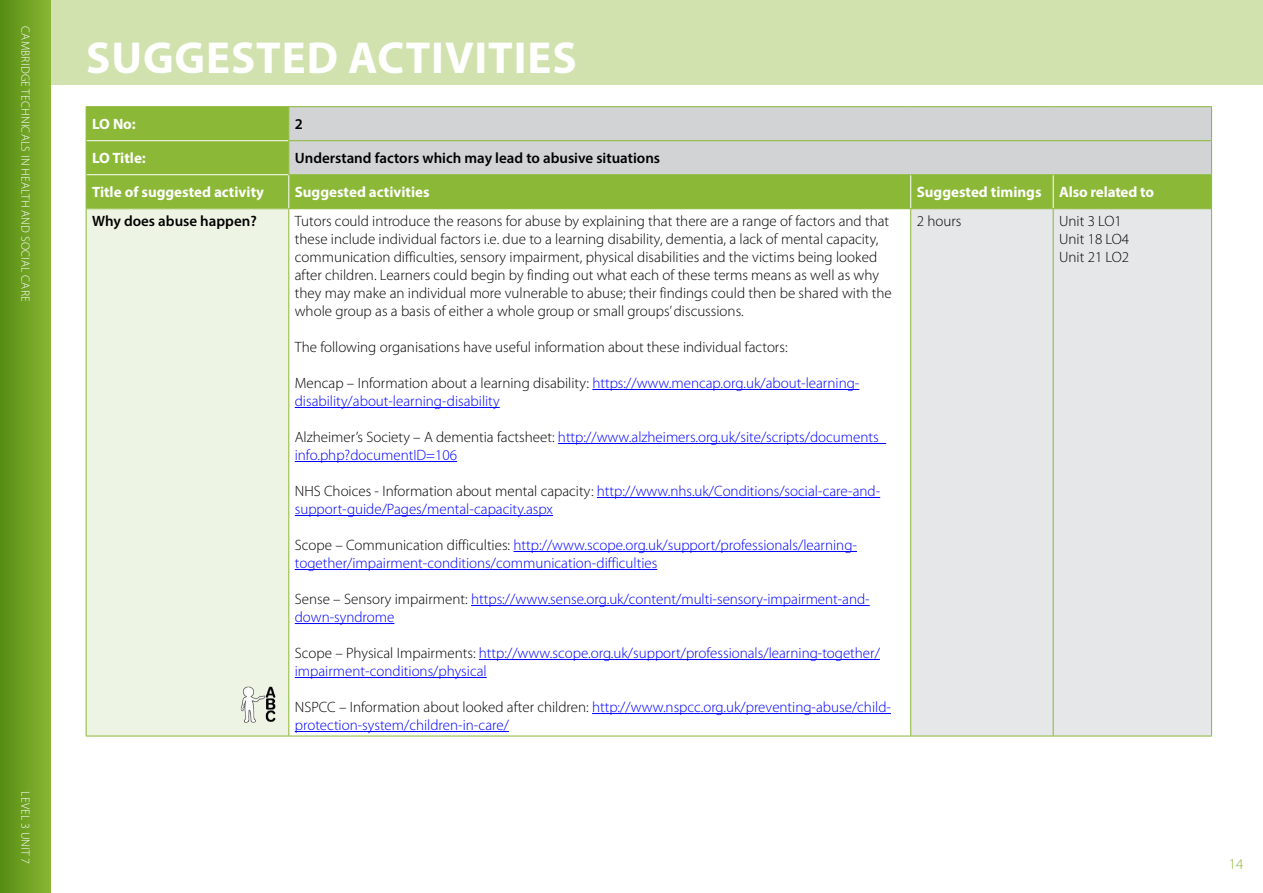
<style>
.page{position:relative;width:1263px;height:893px;background:#fff}
.page>*{position:absolute;margin:0;border:0;box-sizing:border-box;transform-origin:0 0}
.t1{font:700 45px "Myriad Pro";letter-spacing:.02em;color:#fff}
.Body_10pt{font:300 15px/18px "Myriad Pro";color:#00f}
.Body_10pt-2{font:300 15px/18px "Myriad Pro";color:#000}
.Body_10pt-3{font:700 15px "Myriad Pro";color:#fff}
.Body_10pt-4{font:600 15px "Myriad Pro";color:#000}
.t2{font:300 15px "Myriad Pro";color:#8bb836}
.t3{font:300 12px "Myriad Pro";letter-spacing:.02em;color:#fff}
.s1{color:#000}
</style>
<div class="page">
<div style="left:0;top:0;width:51px;height:893px;background:linear-gradient(to right,#558c12,#89b634)"></div>
<div style="left:51px;top:0;width:1212px;height:85px;background:#d1e2af"></div>
<div style="left:87px;top:107px;width:1124px;height:101px;background:#8bb836"></div>
<div style="left:289px;top:107px;width:922px;height:67px;background:#d1d3d4"></div>
<div style="left:86px;top:209px;width:203px;height:527px;background:#eef4e4"></div>
<div style="left:911px;top:209px;width:300px;height:527px;background:#e6e7e8"></div>
<hr style="left:1053px;top:209px;width:1px;height:527px;background:#8bb836">
<hr style="left:86px;top:140px;width:202px;height:1px;background:#fff">
<hr style="left:86px;top:174px;width:202px;height:1px;background:#fff">
<hr style="left:910px;top:209px;width:1px;height:527px;background:#8bb836">
<hr style="left:1211px;top:209px;width:1px;height:527px;background:#8bb836">
<hr style="left:288px;top:175px;width:1px;height:33px;background:#fff">
<hr style="left:910px;top:175px;width:1px;height:33px;background:#fff">
<hr style="left:1053px;top:175px;width:1px;height:33px;background:#fff">
<hr style="left:86px;top:107px;width:1px;height:34px;background:#8bb836">
<hr style="left:86px;top:106px;width:203px;height:1px;background:#8bb836">
<hr style="left:288px;top:107px;width:1px;height:33px;background:#8bb836">
<hr style="left:289px;top:106px;width:622px;height:1px;background:#8bb836">
<hr style="left:911px;top:106px;width:142px;height:1px;background:#8bb836">
<hr style="left:1053px;top:106px;width:159px;height:1px;background:#8bb836">
<hr style="left:1211px;top:107px;width:1px;height:33px;background:#8bb836">
<hr style="left:86px;top:141px;width:1px;height:34px;background:#8bb836">
<hr style="left:288px;top:141px;width:1px;height:33px;background:#8bb836">
<hr style="left:288px;top:140px;width:623px;height:1px;background:#8bb836">
<hr style="left:911px;top:140px;width:142px;height:1px;background:#8bb836">
<hr style="left:1053px;top:140px;width:159px;height:1px;background:#8bb836">
<hr style="left:1211px;top:141px;width:1px;height:33px;background:#8bb836">
<hr style="left:86px;top:175px;width:1px;height:33px;background:#8bb836">
<hr style="left:288px;top:174px;width:623px;height:1px;background:#8bb836">
<hr style="left:289px;top:736px;width:622px;height:1px;background:#8bb836">
<hr style="left:911px;top:174px;width:142px;height:1px;background:#8bb836">
<hr style="left:911px;top:736px;width:142px;height:1px;background:#8bb836">
<hr style="left:1053px;top:174px;width:159px;height:1px;background:#8bb836">
<hr style="left:1053px;top:736px;width:159px;height:1px;background:#8bb836">
<hr style="left:1211px;top:175px;width:1px;height:33px;background:#8bb836">
<hr style="left:289px;top:208px;width:622px;height:1px;background:#8bb836">
<hr style="left:911px;top:208px;width:142px;height:1px;background:#8bb836">
<hr style="left:1053px;top:208px;width:159px;height:1px;background:#8bb836">
<hr style="left:86px;top:208px;width:203px;height:1px;background:#8bb836">
<hr style="left:86px;top:209px;width:1px;height:527px;background:#8bb836">
<hr style="left:288px;top:209px;width:1px;height:527px;background:#8bb836">
<hr style="left:86px;top:736px;width:203px;height:1px;background:#8bb836">
<img style="left:240px;top:686px;width:36px;height:37px">
<hr style="left:592px;top:389px;width:267px;height:1px;background:#00f">
<hr style="left:295px;top:407px;width:205px;height:1px;background:#00f">
<hr style="left:558px;top:443px;width:328px;height:1px;background:#00f">
<hr style="left:295px;top:461px;width:162px;height:1px;background:#00f">
<hr style="left:597px;top:497px;width:283px;height:1px;background:#00f">
<hr style="left:295px;top:515px;width:258px;height:1px;background:#00f">
<hr style="left:513px;top:551px;width:344px;height:1px;background:#00f">
<hr style="left:295px;top:569px;width:362px;height:1px;background:#00f">
<hr style="left:471px;top:605px;width:399px;height:1px;background:#00f">
<hr style="left:295px;top:623px;width:99px;height:1px;background:#00f">
<hr style="left:479px;top:659px;width:401px;height:1px;background:#00f">
<hr style="left:295px;top:677px;width:192px;height:1px;background:#00f">
<hr style="left:592px;top:713px;width:299px;height:1px;background:#00f">
<hr style="left:295px;top:731px;width:214px;height:1px;background:#00f">
<p class="t3" style="left:32px;top:26px;width:277px;rotate:90deg">CAMBRIDGE TECHNICALS IN HEALTH AND SOCIAL CARE</p>
<p class="t3" style="left:32px;top:791px;width:75px;rotate:90deg">LEVEL 3 UNIT 7</p>
<p class="t1" style="left:86px;top:28px;width:492px">SUGGESTED ACTIVITIES</p>
<p class="Body_10pt-3" style="left:92px;top:114px;width:45px">LO No:</p>
<p class="Body_10pt-4" style="left:295px;top:115px;width:10px">2</p>
<p class="Body_10pt-3" style="left:92px;top:148px;width:55px">LO Title:</p>
<p class="Body_10pt-4" style="left:295px;top:149px;width:367px">Understand factors which may lead to abusive situations</p>
<p class="Body_10pt-3" style="left:92px;top:183px;width:173px">Title of suggested activity</p>
<p class="Body_10pt-3" style="left:295px;top:183px;width:136px">Suggested activities</p>
<p class="Body_10pt-3" style="left:917px;top:183px;width:126px">Suggested timings</p>
<p class="Body_10pt-3" style="left:1059px;top:183px;width:96px">Also related to</p>
<p class="Body_10pt-4" style="left:92px;top:211px;width:166px">Why does abuse happen?</p>
<p class="Body_10pt-2" style="left:295px;top:212px;width:599px">Tutors could introduce the reasons for abuse by explaining that there are a range of factors and that these include individual factors i.e. due to a learning disability, dementia, a lack of mental capacity, communication difficulties, sensory impairment, physical disabilities and the victims being looked after children. Learners could begin by finding out what each of these terms means as well as why they may make an individual more vulnerable to abuse; their findings could then be shared with the whole group as a basis of either a whole group or small groups’ discussions.</p>
<p class="Body_10pt-2" style="left:295px;top:338px;width:494px">The following organisations have useful information about these individual factors:</p>
<p class="Body_10pt" style="left:295px;top:374px;width:566px"><span class="s1">Mencap – Information about a learning disability:</span> https://www.mencap.org.uk/about-learning&shy;disability/about-learning-disability</p>
<p class="Body_10pt" style="left:295px;top:428px;width:593px"><span class="s1">Alzheimer’s Society – A dementia factsheet:</span> http://www.alzheimers.org.uk/site/scripts/documents_ info.php?documentID=106</p>
<p class="Body_10pt" style="left:295px;top:482px;width:587px"><span class="s1">NHS Choices - Information about mental capacity:</span> http://www.nhs.uk/Conditions/social-care-and&shy;support-guide/Pages/mental-capacity.aspx</p>
<p class="Body_10pt" style="left:295px;top:536px;width:564px"><span class="s1">Scope – Communication difficulties:</span> http://www.scope.org.uk/support/professionals/learning&shy;together/impairment-conditions/communication-difficulties</p>
<p class="Body_10pt" style="left:295px;top:590px;width:576px"><span class="s1">Sense – Sensory impairment:</span> https://www.sense.org.uk/content/multi-sensory-impairment-and&shy;down-syndrome</p>
<p class="Body_10pt" style="left:295px;top:644px;width:587px"><span class="s1">Scope – Physical Impairments:</span> http://www.scope.org.uk/support/professionals/learning-together/ impairment-conditions/physical</p>
<p class="Body_10pt" style="left:295px;top:698px;width:598px"><span class="s1">NSPCC – Information about looked after children:</span> http://www.nspcc.org.uk/preventing-abuse/child&shy;protection-system/children-in-care/</p>
<p class="Body_10pt-2" style="left:917px;top:212px;width:46px">2 hours</p>
<p class="Body_10pt-2" style="left:1059px;top:212px;width:64px">Unit 3 LO1</p>
<p class="Body_10pt-2" style="left:1059px;top:230px;width:71px">Unit 18 LO4</p>
<p class="Body_10pt-2" style="left:1059px;top:248px;width:71px">Unit 21 LO2</p>
<p class="t2" style="left:1229px;top:855px;width:16px">14</p>
</div>
